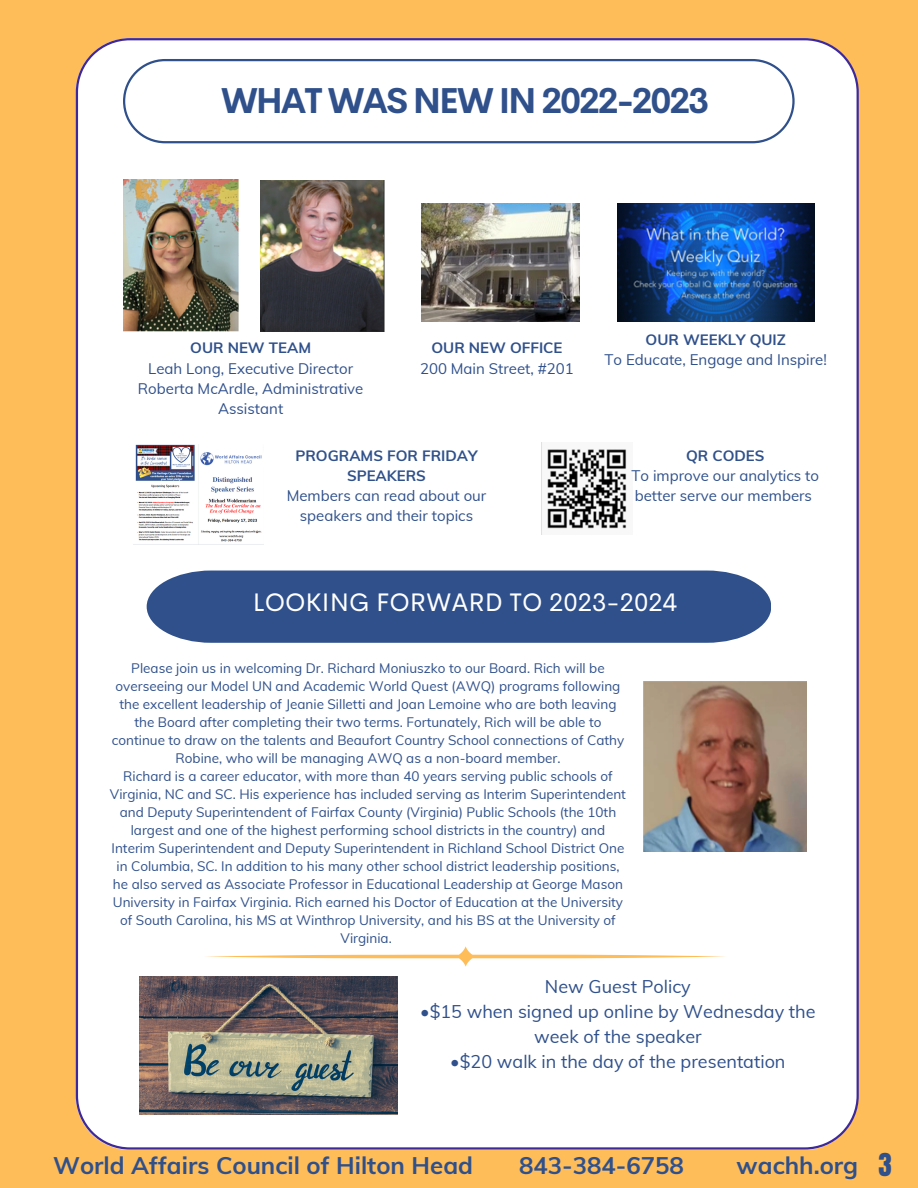
<style>
.page{position:relative;width:918px;height:1188px;background:#ffbd59}
.page>*{position:absolute;margin:0;border:0;box-sizing:border-box;transform-origin:0 0}
.t1{font:700 35.25px "Cerebri Sans";letter-spacing:-.065em;color:#2f508b}
.t2{font:27px "Anton";color:#2f508b}
.t3{font:25.5px "Cerebri Sans";color:#fff}
.t4{font:700 24px "Muli";color:#2f508b}
.t5{font:18px/24.8px "Muli";color:#2f508b;text-align:center}
.t6{font:15px/20.2px "Muli";color:#2f508b;text-align:center}
.t7{font:700 15px/20.2px "Muli";color:#2f508b;text-align:center}
.t8{font:13.5px/18px "Muli";color:#2f508b;text-align:center}
</style>
<div class="page">
<div style="left:76px;top:38px;width:783px;height:1112px;background:#fff"></div>
<div style="left:123px;top:59px;width:672px;height:84px;background:#fff"></div>
<div style="left:147px;top:571px;width:624px;height:72px;background:#2f508b"></div>
<img style="left:644px;top:682px;width:163px;height:170px">
<img style="left:139px;top:976px;width:259px;height:138px">
<svg style="left:204px;top:946px;width:523px;height:21px;background:#fff5e8"></svg>
<img style="left:617px;top:204px;width:197px;height:118px">
<img style="left:542px;top:442px;width:91px;height:93px">
<img style="left:421px;top:204px;width:159px;height:118px">
<img style="left:261px;top:181px;width:123px;height:150px">
<img style="left:123px;top:180px;width:119px;height:151px">
<img style="left:134px;top:444px;width:129px;height:100px">
<p class="t1" style="left:221px;top:78px;width:490px">WHAT WAS NEW IN 2022-2023</p>
<p class="t7" style="left:190px;top:338px;width:122px">OUR NEW TEAM</p>
<p class="t6" style="left:148px;top:358px;width:206px">Leah Long, Executive Director</p>
<p class="t6" style="left:138px;top:378px;width:227px">Roberta McArdle, Administrative<br>Assistant</p>
<p class="t7" style="left:431px;top:338px;width:133px">OUR NEW OFFICE</p>
<p class="t6" style="left:420px;top:358px;width:155px">200 Main Street, #201</p>
<p class="t7" style="left:295px;top:445px;width:184px">PROGRAMS FOR FRIDAY<br>SPEAKERS</p>
<p class="t6" style="left:287px;top:485px;width:201px">Members can read about our speakers and their topics</p>
<p class="t7" style="left:646px;top:329px;width:142px">OUR WEEKLY QUIZ</p>
<p class="t6" style="left:605px;top:349px;width:224px">To Educate, Engage and Inspire!</p>
<p class="t7" style="left:686px;top:445px;width:80px">QR CODES</p>
<p class="t6" style="left:632px;top:465px;width:189px;text-align:left">To improve our analytics to better serve our members</p>
<p class="t3" style="left:253px;top:585px;width:426px">LOOKING FORWARD TO 2023-2024</p>
<p class="t8" style="left:112px;top:659px;width:514px">Please join us in welcoming Dr. Richard Moniuszko to our Board. Rich will be overseeing our Model UN and Academic World Quest (AWQ) programs following the excellent leadership of Jeanie Silletti and Joan Lemoine who are both leaving the Board after completing their two terms. Fortunately, Rich will be able to continue to draw on the talents and Beaufort Country School connections of Cathy Robine, who will be managing AWQ as a non-board member.</p>
<p class="t8" style="left:110px;top:767px;width:518px">Richard is a career educator, with more than 40 years serving public schools of Virginia, NC and SC. His experience has included serving as Interim Superintendent and Deputy Superintendent of Fairfax County (Virginia) Public Schools (the 10th largest and one of the highest performing school districts in the country) and Interim Superintendent and Deputy Superintendent in Richland School District One in Columbia, SC. In addition to his many other school district leadership positions, he also served as Associate Professor in Educational Leadership at George Mason University in Fairfax Virginia. Rich earned his Doctor of Education at the University of South Carolina, his MS at Winthrop University, and his BS at the University of Virginia.</p>
<p class="t5" style="left:545px;top:974px;width:147px">New Guest Policy</p>
<p class="t5" style="left:420px;top:999px;width:397px">•$15 when signed up online by Wednesday the week of the speaker</p>
<p class="t5" style="left:450px;top:1048px;width:337px">•$20 walk in the day of the presentation</p>
<p class="t4" style="left:53px;top:1150px;width:421px">World Affairs Council of Hilton Head</p>
<p class="t4" style="left:519px;top:1150px;width:166px">843-384-6758</p>
<p class="t4" style="left:737px;top:1150px;width:123px">wachh.org</p>
<p class="t2" style="left:879px;top:1145px;width:15px">3</p>
</div>
